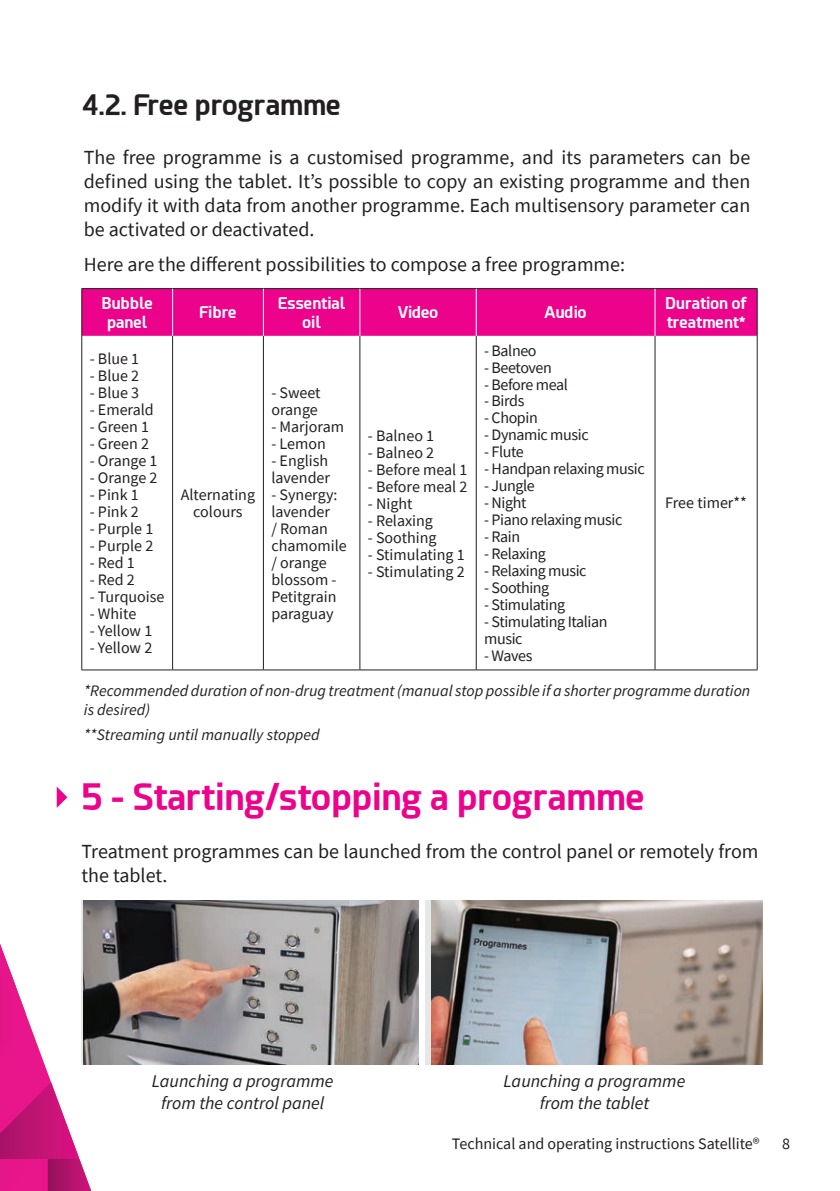
<style>
.page{position:relative;width:840px;height:1191px;background:#fff}
.page>*{position:absolute;margin:0;border:0;box-sizing:border-box;transform-origin:0 0}
.Texte_courant{font:700 36px "Esphimere";color:#ed028c}
.Texte_courant-2{font:700 28px "Esphimere";color:#231f20}
.Puces_roses{font:20px/24px "Source Sans Pro";color:#231f20;text-align:justify}
.Puces_roses-2{font:italic 18px "Source Sans Pro";color:#231f20}
.t1{font:16px/17px "Source Sans Pro";color:#231f20}
.t2{font:16px/17px "Source Sans Pro";letter-spacing:-.025em;color:#231f20}
.Puces_roses-3{font:italic 16px/19.2px "Source Sans Pro";color:#231f20}
.t3{font:700 16px/19.2px "Esphimere";color:#fff;text-align:center}
.t4{font:16px "Source Sans Pro";letter-spacing:-.03em;color:#231f20}
</style>
<div class="page">
<svg style="left:0;top:944px;width:97px;height:247px"></svg>
<div style="left:82px;top:289px;width:674px;height:47px;background:#ed028c"></div>
<hr style="left:81px;top:336px;width:1px;height:333px;background:#231f20">
<hr style="left:172px;top:336px;width:1px;height:333px;background:#231f20">
<hr style="left:263px;top:336px;width:1px;height:333px;background:#231f20">
<hr style="left:359px;top:336px;width:1px;height:333px;background:#231f20">
<hr style="left:475px;top:336px;width:1px;height:333px;background:#231f20">
<hr style="left:654px;top:336px;width:1px;height:333px;background:#231f20">
<hr style="left:756px;top:336px;width:1px;height:333px;background:#231f20">
<hr style="left:81px;top:669px;width:91px;height:1px;background:#231f20">
<hr style="left:172px;top:669px;width:91px;height:1px;background:#231f20">
<hr style="left:263px;top:669px;width:96px;height:1px;background:#231f20">
<hr style="left:359px;top:669px;width:117px;height:1px;background:#231f20">
<hr style="left:476px;top:669px;width:178px;height:1px;background:#231f20">
<hr style="left:654px;top:669px;width:103px;height:1px;background:#231f20">
<hr style="left:81px;top:288px;width:91px;height:1px;background:#231f20">
<hr style="left:81px;top:289px;width:1px;height:47px;background:#231f20">
<hr style="left:172px;top:288px;width:91px;height:1px;background:#231f20">
<hr style="left:263px;top:288px;width:96px;height:1px;background:#231f20">
<hr style="left:359px;top:288px;width:117px;height:1px;background:#231f20">
<hr style="left:476px;top:288px;width:178px;height:1px;background:#231f20">
<hr style="left:654px;top:288px;width:103px;height:1px;background:#231f20">
<hr style="left:756px;top:289px;width:1px;height:47px;background:#231f20">
<hr style="left:172px;top:289px;width:1px;height:47px;background:#fff">
<hr style="left:263px;top:289px;width:1px;height:47px;background:#fff">
<hr style="left:359px;top:289px;width:1px;height:47px;background:#fff">
<hr style="left:475px;top:289px;width:1px;height:47px;background:#fff">
<hr style="left:654px;top:289px;width:1px;height:47px;background:#fff">
<svg style="left:57px;top:787px;width:10px;height:21px"></svg>
<img style="left:84px;top:900px;width:334px;height:164px">
<img style="left:431px;top:900px;width:331px;height:164px">
<p class="Texte_courant-2" style="left:81px;top:88px;width:261px">4.2. Free programme</p>
<p class="Puces_roses" style="left:84px;top:145px;width:667px">The free programme is a customised programme, and its parameters can be defined using the tablet. It’s possible to copy an existing programme and then modify it with data from another programme. Each multisensory parameter can be activated or deactivated.</p>
<p class="Puces_roses" style="left:84px;top:253px;width:542px">Here are the different possibilities to compose a free programme:</p>
<p class="t3" style="left:101px;top:293px;width:53px">Bubble panel</p>
<p class="t3" style="left:199px;top:303px;width:39px">Fibre</p>
<p class="t3" style="left:278px;top:293px;width:69px">Essential oil</p>
<p class="t3" style="left:397px;top:303px;width:42px">Video</p>
<p class="t3" style="left:544px;top:303px;width:43px">Audio</p>
<p class="t3" style="left:664px;top:293px;width:83px;text-align:left">Duration of treatment*</p>
<p class="t1" style="left:90px;top:350px;width:51px">- Blue 1</p>
<p class="t1" style="left:90px;top:367px;width:51px">- Blue 2</p>
<p class="t1" style="left:90px;top:384px;width:51px">- Blue 3</p>
<p class="t1" style="left:90px;top:401px;width:66px">- Emerald</p>
<p class="t1" style="left:90px;top:418px;width:61px">- Green 1</p>
<p class="t1" style="left:90px;top:435px;width:61px">- Green 2</p>
<p class="t1" style="left:90px;top:452px;width:69px">- Orange 1</p>
<p class="t1" style="left:90px;top:469px;width:69px">- Orange 2</p>
<p class="t1" style="left:90px;top:486px;width:50px">- Pink 1</p>
<p class="t1" style="left:90px;top:503px;width:50px">- Pink 2</p>
<p class="t1" style="left:90px;top:520px;width:65px">- Purple 1</p>
<p class="t1" style="left:90px;top:537px;width:65px">- Purple 2</p>
<p class="t1" style="left:90px;top:554px;width:47px">- Red 1</p>
<p class="t1" style="left:90px;top:571px;width:47px">- Red 2</p>
<p class="t1" style="left:90px;top:588px;width:76px">- Turquoise</p>
<p class="t1" style="left:90px;top:605px;width:48px">- White</p>
<p class="t1" style="left:90px;top:622px;width:64px">- Yellow 1</p>
<p class="t1" style="left:90px;top:639px;width:64px">- Yellow 2</p>
<p class="t1" style="left:484px;top:341px;width:54px">- Balneo</p>
<p class="t4" style="left:484px;top:357px;width:69px">- Beetoven</p>
<p class="t2" style="left:484px;top:375px;width:85px">- Before meal</p>
<p class="t1" style="left:484px;top:392px;width:42px">- Birds</p>
<p class="t1" style="left:484px;top:409px;width:55px">- Chopin</p>
<p class="t2" style="left:484px;top:426px;width:106px">- Dynamic music</p>
<p class="t1" style="left:484px;top:443px;width:41px">- Flute</p>
<p class="t2" style="left:484px;top:460px;width:162px">- Handpan relaxing music</p>
<p class="t1" style="left:484px;top:477px;width:52px">- Jungle</p>
<p class="t1" style="left:484px;top:494px;width:44px">- Night</p>
<p class="t2" style="left:484px;top:511px;width:139px">- Piano relaxing music</p>
<p class="t1" style="left:484px;top:528px;width:37px">- Rain</p>
<p class="t2" style="left:484px;top:545px;width:63px">- Relaxing</p>
<p class="t2" style="left:484px;top:562px;width:104px">- Relaxing music</p>
<p class="t2" style="left:484px;top:579px;width:67px">- Soothing</p>
<p class="t2" style="left:484px;top:596px;width:82px">- Stimulating</p>
<p class="t2" style="left:484px;top:613px;width:125px">- Stimulating Italian music</p>
<p class="t1" style="left:484px;top:647px;width:50px">- Waves</p>
<p class="t1" style="left:271px;top:384px;width:51px">- Sweet orange</p>
<p class="t1" style="left:271px;top:418px;width:74px">- Marjoram</p>
<p class="t1" style="left:271px;top:435px;width:56px">- Lemon</p>
<p class="t1" style="left:271px;top:452px;width:60px">- English lavender</p>
<p class="t1" style="left:271px;top:486px;width:77px">- Synergy: lavender<br>/ Roman chamomile / orange blossom -<br>Petitgrain paraguay</p>
<p class="t1" style="left:367px;top:427px;width:68px">- Balneo 1</p>
<p class="t1" style="left:367px;top:444px;width:68px">- Balneo 2</p>
<p class="t1" style="left:367px;top:461px;width:101px">- Before meal 1</p>
<p class="t1" style="left:367px;top:478px;width:101px">- Before meal 2</p>
<p class="t1" style="left:367px;top:495px;width:46px">- Night</p>
<p class="t1" style="left:367px;top:511px;width:67px">- Relaxing</p>
<p class="t1" style="left:367px;top:528px;width:70px">- Soothing</p>
<p class="t1" style="left:367px;top:545px;width:98px">- Stimulating 1</p>
<p class="t1" style="left:367px;top:562px;width:98px">- Stimulating 2</p>
<p class="t1" style="left:181px;top:486px;width:76px;text-align:center">Alternating colours</p>
<p class="t1" style="left:665px;top:494px;width:83px">Free timer**</p>
<p class="Puces_roses-3" style="left:84px;top:681px;width:667px">*Recommended duration of non-drug treatment (manual stop possible if a shorter programme duration is desired)</p>
<p class="Puces_roses-3" style="left:84px;top:725px;width:237px">**Streaming until manually stopped</p>
<p class="Texte_courant" style="left:81px;top:775px;width:564px">5 - Starting/stopping a programme</p>
<p class="Puces_roses" style="left:81px;top:839px;width:678px">Treatment programmes can be launched from the control panel or remotely from the tablet.</p>
<p class="Puces_roses-2" style="left:152px;top:1069px;width:183px">Launching a programme</p>
<p class="Puces_roses-2" style="left:161px;top:1091px;width:165px">from the control panel</p>
<p class="Puces_roses-2" style="left:503px;top:1069px;width:183px">Launching a programme</p>
<p class="Puces_roses-2" style="left:539px;top:1091px;width:111px">from the tablet</p>
<p class="t1" style="left:451px;top:1134px;width:309px">Technical and operating instructions Satellite®</p>
<p class="t1" style="left:781px;top:1134px;width:9px">8</p>
</div>
